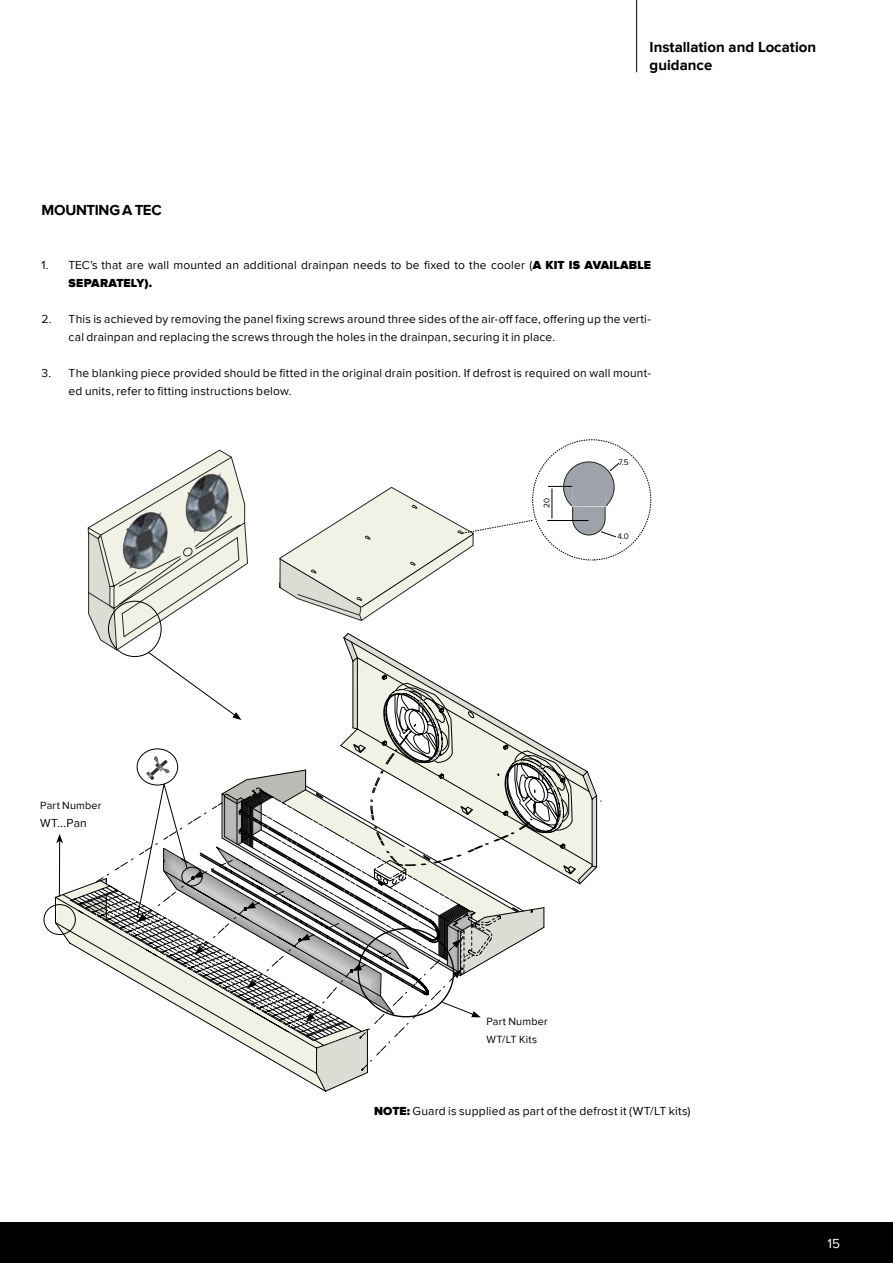
<style>
.page{position:relative;width:893px;height:1263px;background:#fff}
.page>*{position:absolute;margin:0;border:0;box-sizing:border-box;transform-origin:0 0}
.t1{font:700 15px/18px "Proxima Nova";color:#000}
.t2{font:700 15px "Proxima Nova";letter-spacing:-.02em;color:#000}
.t3{font:13.5px "Proxima Nova";color:#fff}
.t4{font:12px/18px "Proxima Nova";letter-spacing:.015em;color:#000}
.t5{font:900 12px "Proxima Nova";color:#000}
.t6{font:10.8px/18px "Proxima Nova";letter-spacing:.02em;color:#000}
.t7{font:8.25px "Proxima Nova";color:#000}
.s1{font-weight:900}
</style>
<div class="page">
<div style="left:0;top:1222px;width:893px;height:41px;background:#000"></div>
<svg style="left:55px;top:439px;width:596px;height:653px"></svg>
<div style="left:44px;top:904px;width:32px;height:31px;border:1px solid #000;border-radius:50%"></div>
<hr style="left:636px;top:0;width:1px;height:72px;background:#000">
<p class="t2" style="left:42px;top:201px;width:122px">MOUNTING A TEC</p>
<p class="t1" style="left:650px;top:38px;width:168px">Installation and Location guidance</p>
<p class="t4" style="left:69px;top:256px;width:577px;text-indent:-27px">1. TEC’s that are wall mounted an additional drainpan needs to be fixed to the cooler (<span class="s1">A KIT IS AVAILABLE<br>SE PARATELY</span></p>
<p class="t5" style="left:145px;top:276px;width:9px">).</p>
<p class="t4" style="left:69px;top:310px;width:584px;text-indent:-27px">2. This is achieved by removing the panel fixing screws around three sides of the air-off face, offering up the verti&shy;cal drainpan and replacing the screws through the holes in the drainpan, securing it in place.</p>
<p class="t4" style="left:69px;top:364px;width:584px;text-indent:-27px">3. The blanking piece provided should be fitted in the original drain position. If defrost is required on wall mount&shy;ed units, refer to fitting instructions below.</p>
<p class="t7" style="left:542px;top:508px;width:11px;rotate:-90deg">20</p>
<p class="t7" style="left:618px;top:458px;width:12px">7.5</p>
<p class="t7" style="left:617px;top:531px;width:13px">4.0</p>
<p class="t6" style="left:40px;top:796px;width:63px">Part Number</p>
<p class="t4" style="left:40px;top:814px;width:48px">WT...Pan</p>
<p class="t6" style="left:486px;top:1012px;width:63px">Part Number<br>WT/LT Kits</p>
<p class="t5" style="left:374px;top:1104px;width:9px">NOTE</p>
<p class="t4" style="left:407px;top:1102px;width:285px"><span class="s1">:</span> Guard is supplied as part of the defrost it (WT/LT kits)</p>
<p class="t3" style="left:827px;top:1236px;width:14px">15</p>
</div>
